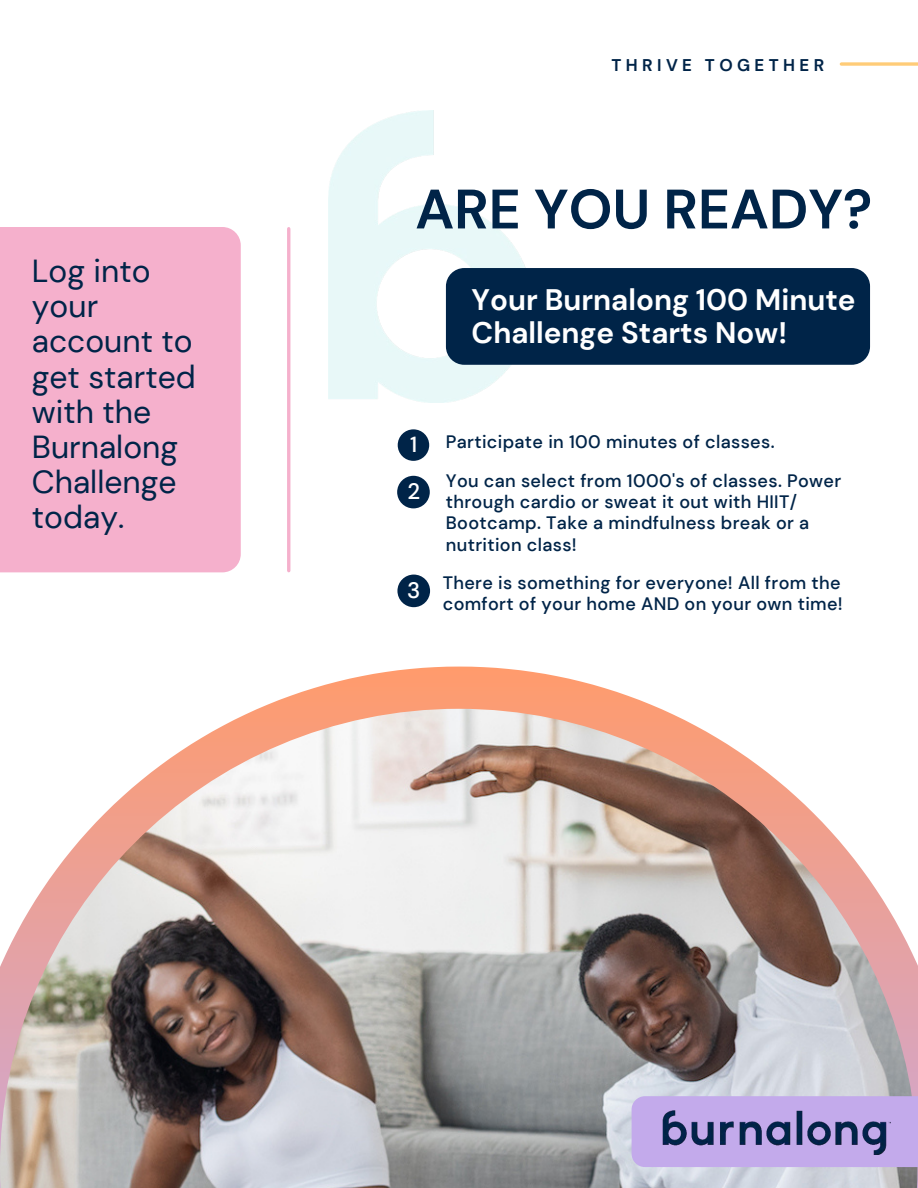
<style>
.page{position:relative;width:918px;height:1188px;background:#fff}
.page>*{position:absolute;margin:0;border:0;box-sizing:border-box;transform-origin:0 0}
.t1{font:700 55.5px "DM Sans";color:#002448}
.t2{font:31.8px/35.1px "DM Sans";color:#002448}
.t3{font:700 29.7px/32.7px "DM Sans";color:#fff}
.t4{font:500 22.35px "DM Sans";color:#fff}
.t5{font:500 21.9px "DM Sans";color:#fff}
.t6{font:500 18px/21.3px "DM Sans";letter-spacing:.02em;color:#002448}
.t7{font:700 16.95px "DM Sans";letter-spacing:.26em;color:#002448}
</style>
<div class="page">
<svg style="left:257px;top:667px;width:661px;height:521px"></svg>
<img style="left:0;top:709px;width:917px;height:479px">
<div style="left:632px;top:1096px;width:286px;height:71px;background:#c3aaeb"></div>
<div style="left:446px;top:268px;width:424px;height:97px;background:#002448;border-radius:18px"></div>
<img style="left:658px;top:1109px;width:235px;height:45px">
<svg style="left:841px;top:62px;width:77px;height:4px"></svg>
<hr style="left:287px;top:229px;width:3px;height:342px;background:#f5b0cc">
<div style="left:0;top:227px;width:241px;height:345px;background:#f5b0cc"></div>
<div style="left:398px;top:429px;width:31px;height:32px;background:#002448;border-radius:50%"></div>
<div style="left:397px;top:476px;width:33px;height:32px;background:#002448;border-radius:50%"></div>
<div style="left:397px;top:575px;width:33px;height:32px;background:#002448;border-radius:50%"></div>
<h2 class="t2" style="left:32px;top:254px;width:165px">Log into your account to get started with the<br>Burnalong<br>Challenge today.</h2>
<p class="t7" style="left:611px;top:54px;width:215px">THRIVE TOGETHER</p>
<h1 class="t1" style="left:415px;top:174px;width:458px">ARE YOU READY?</h1>
<h3 class="t3" style="left:472px;top:283px;width:386px">Your Burnalong 100 Minute<br>Challenge Starts Now!</h3>
<p class="t5" style="left:410px;top:431px;width:9px">1</p>
<p class="t4" style="left:408px;top:478px;width:14px">2</p>
<p class="t4" style="left:407px;top:576px;width:15px">3</p>
<p class="t6" style="left:446px;top:423px;width:397px;line-height:38.2px">Participate in 100 minutes of classes.<br>You can select from 1000's of classes. Power</p>
<p class="t6" style="left:446px;top:491px;width:365px">through cardio or sweat it out with HIIT/<br>Bootcamp. Take a mindfulness break or a nutrition class!</p>
<p class="t6" style="left:443px;top:572px;width:402px">There is something for everyone! All from the comfort of your home AND on your own time!</p>
</div>
